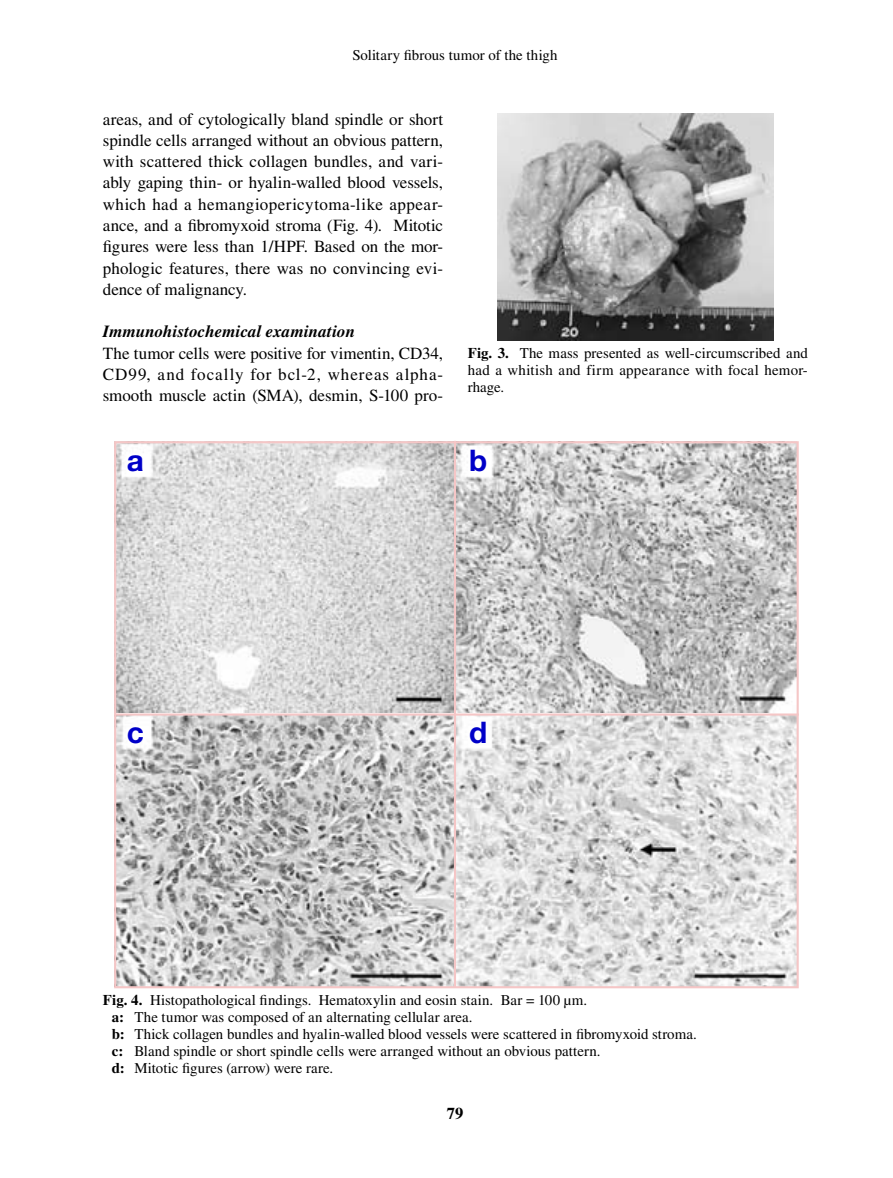
<style>
.page{position:relative;width:893px;height:1178px;background:#fff}
.page>*{position:absolute;margin:0;border:0;box-sizing:border-box;transform-origin:0 0}
.t1{font:700 29.7px "Helvetica Neue LT Std";color:#0000c8}
.t2{font:16.95px/21.3px "Times LT Std";letter-spacing:.01em;color:#000;text-align:justify}
.t3{font:italic 700 16.95px "Times LT Std";letter-spacing:.005em;color:#000}
.t4{font:700 16.5px "Times LT Std";color:#000}
.t5{font:14.85px/17px "Times LT Std";color:#000}
.s1{font-weight:700}
</style>
<div class="page">
<img style="left:497px;top:114px;width:276px;height:226px">
<svg style="left:114px;top:441px;width:685px;height:548px;background:#cecdcd"></svg>
<hr style="left:114px;top:713px;width:685px;height:2px;background:#f5c6c6">
<hr style="left:454px;top:441px;width:2px;height:546px;background:#f5c6c6">
<p class="t5" style="left:352px;top:47px;width:207px">Solitary fibrous tumor of the thigh</p>
<p class="t2" style="left:103px;top:108px;width:342px">areas, and of cytologically bland spindle or short spindle cells arranged without an obvious pattern, with scattered thick collagen bundles, and vari&shy;ably gaping thin- or hyalin-walled blood vessels, which had a hemangiopericytoma-like appear&shy;ance, and a fibromyxoid stroma (Fig. 4). Mitotic figures were less than 1/HPF. Based on the mor&shy;phologic features, there was no convincing evi&shy;dence of malignancy.</p>
<p class="t3" style="left:103px;top:322px;width:254px">Immunohistochemical examination</p>
<p class="t2" style="left:103px;top:342px;width:342px">The tumor cells were positive for vimentin, CD34, CD99, and focally for bcl-2, whereas alpha&shy;smooth muscle actin (SMA), desmin, S-100 pro-</p>
<h1 class="t1" style="left:127px;top:442px;width:19px">a</h1>
<p class="t5" style="left:468px;top:345px;width:342px;text-align:justify"><span class="s1">Fig. 3.</span> The mass presented as well-circumscribed and had a whitish and firm appearance with focal hemor&shy;rhage.</p>
<h1 class="t1" style="left:469px;top:442px;width:20px">b</h1>
<h1 class="t1" style="left:127px;top:714px;width:19px">c</h1>
<h1 class="t1" style="left:469px;top:714px;width:20px">d</h1>
<p class="t5" style="left:112px;top:992px;width:586px;text-indent:-9px"><span class="s1">Fig. 4.</span> Histopathological findings. Hematoxylin and eosin stain. Bar = 100 μm.<br><span class="s1">a:</span> The tumor was composed of an alternating cellular area.<br><span class="s1">b:</span> Thick collagen bundles and hyalin-walled blood vessels were scattered in fibromyxoid stroma. <span class="s1">c:</span> Bland spindle or short spindle cells were arranged without an obvious pattern.<br><span class="s1">d:</span> Mitotic figures (arrow) were rare.</p>
<p class="t4" style="left:447px;top:1103px;width:18px">79</p>
</div>
